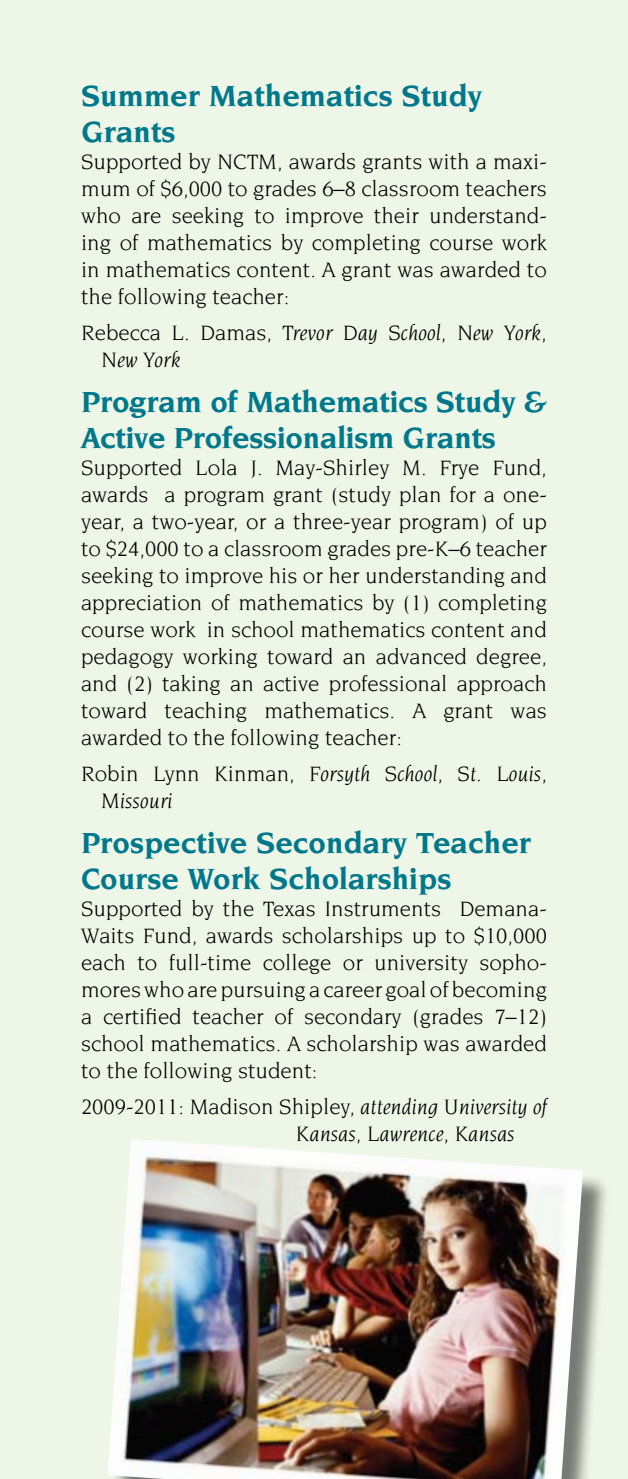
<style>
.page{position:relative;width:628px;height:1479px;background:#fff}
.page>*{position:absolute;margin:0;border:0;box-sizing:border-box;transform-origin:0 0}
.t1{font:700 31.5px/36px "Novarese";color:#00788b}
.t2{font:22.5px/27px "Novarese";color:#000;text-align:justify}
.t3{font:italic 22.5px/27px "Novarese";color:#000}
.s1{font-style:normal}
</style>
<div class="page">
<div style="left:0;top:0;width:628px;height:1478px;background:#eef6e7"></div>
<div style="left:111px;top:1142px;width:499px;height:336px;background:#000;opacity:.5"></div>
<img style="left:108px;top:1139px;width:475px;height:339px">
<h1 class="t1" style="left:81px;top:77px;width:402px">Summer Mathematics Study<br>Grants</h1>
<p class="t2" style="left:81px;top:148px;width:467px">Supported by NCTM, awards grants with a maxi&shy;mum of $6,000 to grades 6–8 classroom teachers who are seeking to improve their understand&shy;ing of mathematics by completing course work in mathematics content. A grant was awarded to the following teacher:</p>
<p class="t3" style="left:101px;top:319px;width:447px;text-indent:-20px"><span class="s1">Rebecca L. Damas,</span> Trevor Day School, New York,<br>New York</p>
<h1 class="t1" style="left:81px;top:383px;width:467px">Program of Mathematics Study &amp;<br>Active Professionalism Grants</h1>
<p class="t2" style="left:81px;top:454px;width:467px">Supported Lola J. May-Shirley M. Frye Fund, awards a program grant (study plan for a one&shy;year, a two-year, or a three-year program) of up to $24,000 to a classroom grades pre-K–6 teacher seeking to improve his or her understanding and appreciation of mathematics by (1) completing course work in school mathematics content and pedagogy working toward an advanced degree, and (2) taking an active professional approach toward teaching mathematics. A grant was awarded to the following teacher:</p>
<p class="t3" style="left:101px;top:760px;width:447px;text-indent:-20px"><span class="s1">Robin Lynn Kinman,</span> Forsyth School, St. Louis,<br>Missouri</p>
<h1 class="t1" style="left:81px;top:824px;width:451px">Prospective Secondary Teacher<br>Course Work Scholarships</h1>
<p class="t2" style="left:81px;top:895px;width:467px">Supported by the Texas Instruments Demana-Waits Fund, awards scholarships up to $10,000 each to full-time college or university sopho&shy;mores who are pursuing a career goal of becoming a certified teacher of secondary (grades 7–12) school mathematics. A scholarship was awarded to the following student:</p>
<p class="t3" style="left:296px;top:1093px;width:252px;text-indent:-215px"><span class="s1">2009-2011: Madison Shipley,</span> attending University of<br>Kansas, Lawrence, Kansas</p>
</div>
